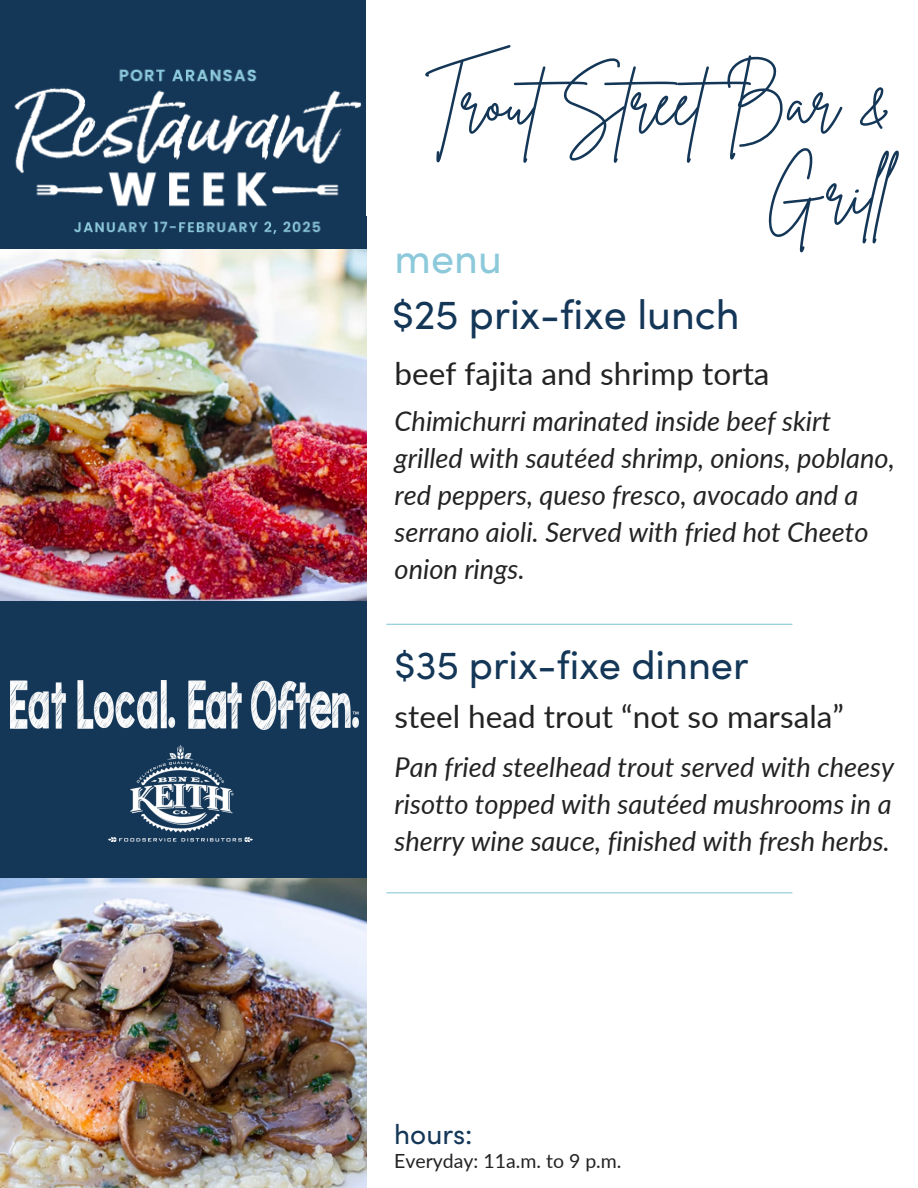
<style>
.page{position:relative;width:918px;height:1188px;background:#fff}
.page>*{position:absolute;margin:0;border:0;box-sizing:border-box;transform-origin:0 0}
.t1{font:65.7px/91.2px "Brittany Signature";color:#143758;text-align:right}
.t2{font:41.4px "Sofia Pro";color:#143758}
.t3{font:41.4px "Sofia Pro";color:#8cc9db}
.t4{font:39.9px "Sofia Pro";color:#143758}
.t5{font:31.5px "Lato";color:#232323}
.t6{font:27.9px "Sofia Pro";color:#143758}
.t7{font:italic 27.15px/37.2px "Lato";color:#232323}
.t8{font:19.5px "Lato";color:#232323}
</style>
<div class="page">
<hr style="left:386px;top:624px;width:406px;height:1px;background:#8cc9db">
<hr style="left:386px;top:892px;width:406px;height:1px;background:#8cc9db">
<div style="left:0;top:0;width:366px;height:302px;background:#143758"></div>
<img style="left:0;top:69px;width:367px;height:532px">
<div style="left:0;top:601px;width:367px;height:301px;background:#143758"></div>
<img style="left:10px;top:681px;width:349px;height:160px">
<img style="left:0;top:879px;width:367px;height:309px">
<h2 class="t1" style="left:426px;top:58px;width:465px">TroutStreetBar &amp;<br>Gril</h2>
<p class="t3" style="left:395px;top:231px;width:109px">menu</p>
<p class="t2" style="left:392px;top:287px;width:349px">$25 prix-fixe lunch</p>
<h3 class="t5" style="left:395px;top:354px;width:377px">beef fajita and shrimp torta</h3>
<p class="t7" style="left:395px;top:402px;width:502px">Chimichurri marinated inside beef skirt grilled with sautéed shrimp, onions, poblano, red peppers, queso fresco, avocado and a serrano aioli. Served with fried hot Cheeto onion rings.</p>
<h2 class="t4" style="left:395px;top:639px;width:356px">$35 prix-fixe dinner</h2>
<h4 class="t5" style="left:395px;top:697px;width:451px">steel head trout “not so marsala”</h4>
<p class="t7" style="left:395px;top:748px;width:501px;text-align:justify">Pan fried steelhead trout served with cheesy risotto topped with sautéed mushrooms in a sherry wine sauce, finished with fresh herbs.</p>
<h2 class="t6" style="left:394px;top:1115px;width:80px">hours:</h2>
<h3 class="t8" style="left:394px;top:1149px;width:229px">Everyday: 11a.m. to 9 p.m.</h3>
</div>
